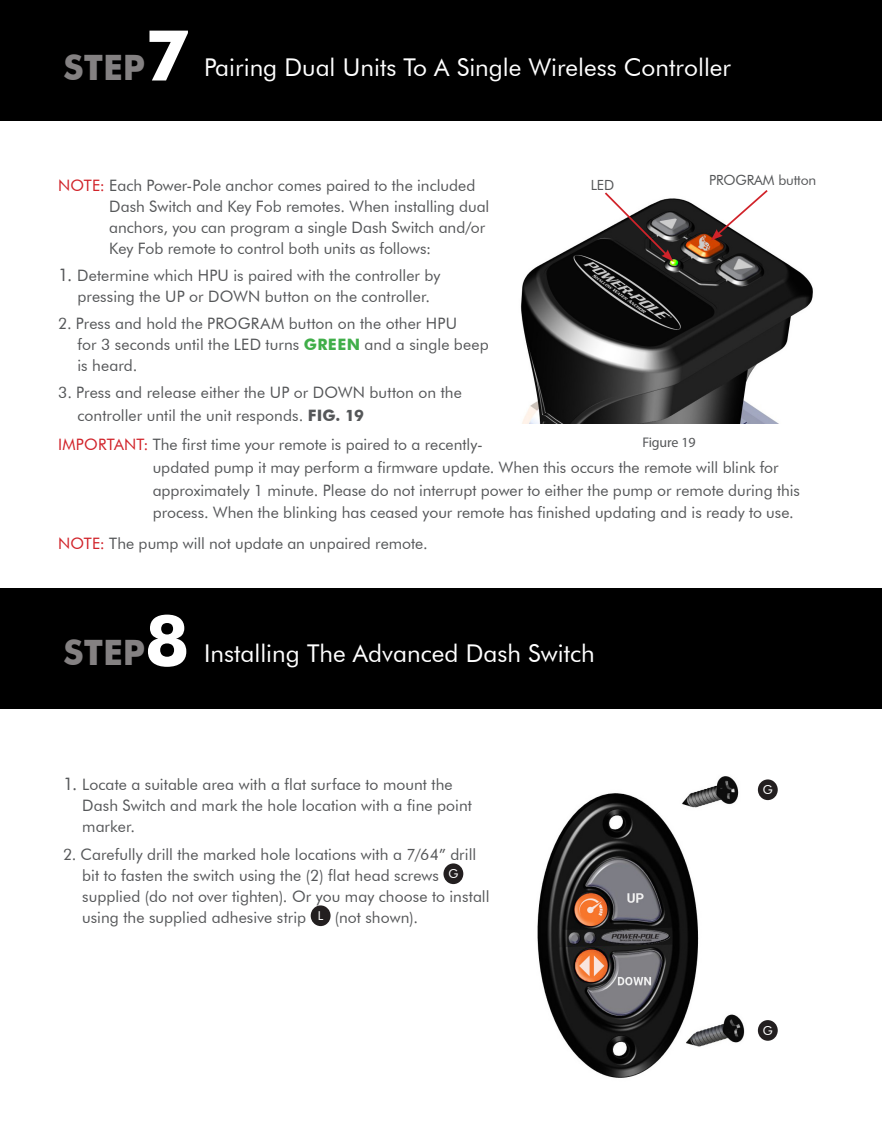
<style>
.page{position:relative;width:882px;height:1134px;background:#fff}
.page>*{position:absolute;margin:0;border:0;box-sizing:border-box;transform-origin:0 0}
.t1{font:700 35px "Futura BT";color:#848182}
.t2{font:24.5px "Futura BT";color:#fff}
.t3{font:15.75px/21px "Futura BT";color:#555759}
.t4{font:14px "Futura BT";letter-spacing:-.01em;color:#555759}
.t5{font:14px "Myriad Pro";letter-spacing:-.01em;color:#555759}
.t6{font:12.25px "Futura BT";color:#fff}
.s1{font-size:70.35px;color:#fff}
.s2{color:#d1232a}
.s3{font-size:17.5px}
.s4{font-weight:700;color:#40ae49}
.s5{font-weight:700}
</style>
<div class="page">
<div style="left:0;top:0;width:882px;height:121px;background:#000"></div>
<div style="left:0;top:588px;width:882px;height:121px;background:#000"></div>
<div style="left:443px;top:863px;width:20px;height:21px;background:#231f20;border-radius:50%"></div>
<div style="left:311px;top:905px;width:20px;height:21px;background:#231f20;border-radius:50%"></div>
<img style="left:537px;top:776px;width:231px;height:302px">
<img style="left:520px;top:198px;width:293px;height:226px">
<div style="left:758px;top:779px;width:20px;height:21px;background:#231f20;border-radius:50%"></div>
<div style="left:758px;top:1020px;width:20px;height:21px;background:#231f20;border-radius:50%"></div>
<svg style="left:603px;top:192px;width:70px;height:69px"></svg>
<svg style="left:711px;top:190px;width:59px;height:51px"></svg>
<p class="t1" style="left:63px;top:47px;width:127px">STEP<span class="s1">7</span></p>
<p class="t2" style="left:204px;top:52px;width:528px">Pairing Dual Units To A Single Wireless Controller</p>
<p class="t4" style="left:709px;top:171px;width:109px">PROGRAM button</p>
<p class="t3" style="left:109px;top:174px;width:382px;text-indent:-51px"><span class="s2">NOTE:</span> Each Power-Pole anchor comes paired to the included Dash Switch and Key Fob remotes. When installing dual anchors, you can program a single Dash Switch and/or Key Fob remote to control both units as follows:</p>
<p class="t3" style="left:58px;top:265px;width:384px;text-align:center"><span class="s3">1.</span> Determine which HPU is paired with the controller by pressing the UP or DOWN button on the controller.</p>
<p class="t3" style="left:77px;top:313px;width:413px;text-indent:-19px">2. Press and hold the PROGRAM button on the other HPU<br>for 3 seconds until the LED turns <span class="s4">GREEN</span> and a single beep is heard.</p>
<p class="t3" style="left:77px;top:381px;width:386px;line-height:22.8px;text-indent:-19px">3. Press and release either the UP or DOWN button on the controller until the unit responds. <span class="s5">FIG. 19</span></p>
<p class="t3" style="left:153px;top:433px;width:649px;line-height:22.8px;text-indent:-94px"><span class="s2">IMPORTANT:</span> The first time your remote is paired to a recently-<br>updated pump it may perform a firmware update. When this occurs the remote will blink for approximately 1 minute. Please do not interrupt power to either the pump or remote during this process. When the blinking has ceased your remote has finished updating and is ready to use.</p>
<p class="t3" style="left:58px;top:533px;width:371px"><span class="s2">NOTE:</span> The pump will not update an unpaired remote.</p>
<p class="t4" style="left:591px;top:176px;width:25px">LED</p>
<p class="t5" style="left:642px;top:434px;width:55px">Figure 19</p>
<p class="t1" style="left:63px;top:632px;width:127px">STEP<span class="s1">8</span></p>
<p class="t2" style="left:204px;top:639px;width:392px">Installing The Advanced Dash Switch</p>
<p class="t3" style="left:82px;top:774px;width:391px;text-indent:-19px"><span class="s3">1.</span> Locate a suitable area with a flat surface to mount the<br>Dash Switch and mark the hole location with a fine point marker.</p>
<p class="t3" style="left:82px;top:843px;width:395px;text-indent:-19px">2. Carefully drill the marked hole locations with a 7/64” drill bit to fasten the switch using the (2) flat head screws</p>
<p class="t6" style="left:448px;top:867px;width:11px">G</p>
<p class="t3" style="left:82px;top:885px;width:409px">supplied (do not over tighten). Or you may choose to install using the supplied adhesive strip</p>
<p class="t6" style="left:318px;top:909px;width:7px">L</p>
<p class="t3" style="left:335px;top:906px;width:85px">(not shown).</p>
<p class="t6" style="left:763px;top:783px;width:11px">G</p>
<p class="t6" style="left:763px;top:1023px;width:11px">G</p>
</div>
